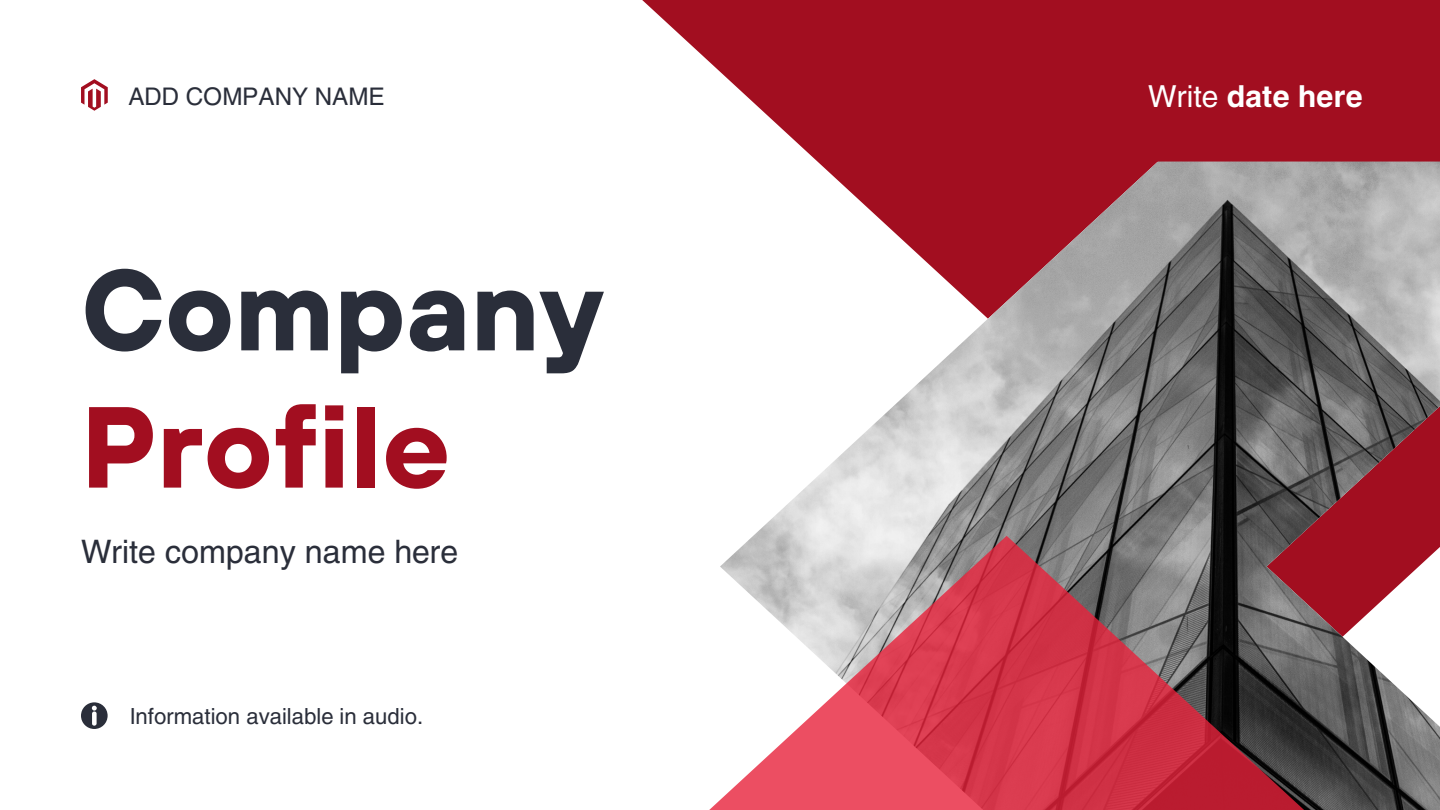
<style>
.page{position:relative;width:1440px;height:810px;background:#fff}
.page>*{position:absolute;margin:0;border:0;box-sizing:border-box;transform-origin:0 0}
.t1{font:700 115px/137.2px "TT Hoves";color:#2a2e3a}
.t2{font:32px "Helios";color:#2a2e3a}
.t3{font:700 30px "Helios";color:#fff}
.t4{font:24px "Helios";color:#2a2e3a}
.t5{font:22px "Helios";color:#2a2e3a}
.s1{font-weight:400}
.s2{color:#a20e20}
</style>
<div class="page">
<svg style="left:642px;top:0;width:798px;height:162px;background:#ac2838"></svg>
<img style="left:753px;top:162px;width:687px;height:648px">
<svg style="left:709px;top:536px;width:595px;height:274px;background:#ba6a74"></svg>
<svg style="left:81px;top:79px;width:27px;height:32px"></svg>
<svg style="left:81px;top:702px;width:26px;height:27px"></svg>
<p class="t4" style="left:128px;top:81px;width:258px">ADD COMPANY NAME</p>
<p class="t3" style="left:1148px;top:77px;width:216px"><span class="s1">Write</span> date here</p>
<p class="t1" style="left:81px;top:239px;width:524px">Company<br><span class="s2">Profile</span></p>
<p class="t2" style="left:81px;top:532px;width:379px">Write company name here</p>
<p class="t5" style="left:130px;top:702px;width:295px">Information available in audio.</p>
</div>
